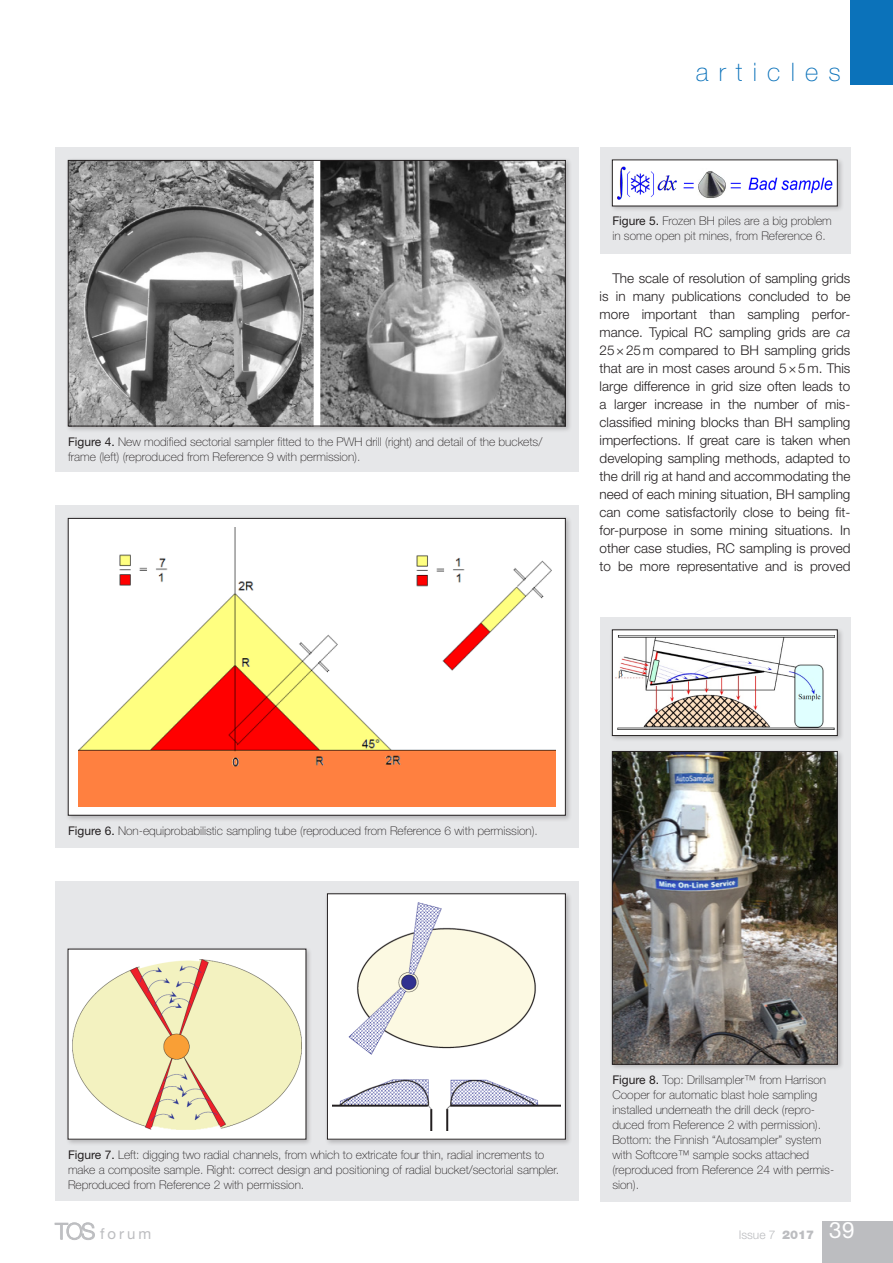
<style>
.page{position:relative;width:893px;height:1263px;background:#fff}
.page>*{position:absolute;margin:0;border:0;box-sizing:border-box;transform-origin:0 0}
.t1{font:100 25.5px "Helvetica Neue LT Std";letter-spacing:.4em;color:#0b72ba}
.t2{font:15px "Helvetica Neue LT Std";letter-spacing:.2em;color:#bcbdc0}
.Body{font:300 13.5px/18px "Helvetica Neue";color:#231f20;text-align:justify}
.t3{font:100 12px/15px "Helvetica Neue LT Std";color:#231f20}
.t4{font:300 12px "Helvetica Neue";color:#bcbdc0}
.s1{font-weight:400}
.s2{font-style:italic}
.s3{font-family:"Helvetica Neue";font-weight:300;font-size:22.5px}
.s4{font-family:"Helvetica Neue LT Std";font-weight:900}
.s5{font-family:"Helvetica Neue LT Std";font-weight:400;font-size:22.5px;color:#fff}
</style>
<div class="page">
<div style="left:822px;top:1221px;width:71px;height:42px;background:#bcbdc0"></div>
<div style="left:850px;top:0;width:43px;height:85px;background:#0b72ba"></div>
<svg style="left:54px;top:1222px;width:41px;height:18px"></svg>
<div style="left:55px;top:147px;width:523px;height:324px;background:#e6e7e9"></div>
<div style="left:65px;top:158px;width:507px;height:275px;background:#231f20;opacity:.25"></div>
<img style="left:70px;top:162px;width:494px;height:262px">
<div style="left:68px;top:160px;width:498px;height:266px;border:1px solid #231f20"></div>
<div style="left:600px;top:147px;width:250px;height:106px;background:#e6e7e9"></div>
<div style="left:610px;top:157px;width:234px;height:56px;background:#231f20;opacity:.25"></div>
<div style="left:612px;top:160px;width:225px;height:46px;background:#fff"></div>
<img style="left:617px;top:166px;width:215px;height:33px">
<div style="left:55px;top:505px;width:523px;height:342px;background:#e6e7e9"></div>
<div style="left:65px;top:516px;width:507px;height:306px;background:#231f20;opacity:.25"></div>
<div style="left:68px;top:518px;width:497px;height:297px;background:#fff"></div>
<img style="left:78px;top:527px;width:477px;height:279px">
<div style="left:68px;top:518px;width:498px;height:297px;border:1px solid #231f20"></div>
<div style="left:55px;top:881px;width:523px;height:320px;background:#e6e7e9"></div>
<div style="left:65px;top:946px;width:248px;height:200px;background:#231f20;opacity:.25"></div>
<div style="left:68px;top:949px;width:238px;height:190px;background:#fff"></div>
<img style="left:72px;top:959px;width:230px;height:170px">
<div style="left:325px;top:891px;width:247px;height:255px;background:#231f20;opacity:.25"></div>
<div style="left:327px;top:894px;width:238px;height:245px;background:#fff"></div>
<img style="left:333px;top:902px;width:227px;height:228px">
<div style="left:327px;top:893px;width:239px;height:246px;border:1px solid #231f20"></div>
<div style="left:600px;top:617px;width:250px;height:584px;background:#e6e7e9"></div>
<div style="left:610px;top:749px;width:234px;height:322px;background:#231f20;opacity:.25"></div>
<img style="left:614px;top:753px;width:221px;height:309px">
<div style="left:612px;top:751px;width:225px;height:313px;border:1px solid #231f20"></div>
<div style="left:610px;top:627px;width:234px;height:116px;background:#231f20;opacity:.25"></div>
<div style="left:612px;top:630px;width:225px;height:105px;background:linear-gradient(to right,#fff,#fff)"></div>
<img style="left:615px;top:636px;width:220px;height:93px">
<div style="left:612px;top:630px;width:225px;height:106px;border:1px solid #231f20"></div>
<h1 class="t1" style="left:696px;top:57px;width:147px">articles</h1>
<p class="t3" style="left:68px;top:434px;width:476px"><span class="s1">Figure 4.</span> New modified sectorial sampler fitted to the PWH drill (right) and detail of the buckets/ frame (left) (reproduced from Reference 9 with permission).</p>
<p class="t3" style="left:612px;top:214px;width:221px"><span class="s1">Figure 5.</span> Frozen BH piles are a big problem in some open pit mines, from Reference 6.</p>
<p class="Body" style="left:600px;top:269px;width:252px;text-indent:13px">The scale of resolution of sampling grids is in many publications concluded to be more important than sampling perfor&shy;mance. Typical RC sampling grids are <span class="s2">ca </span>25×25m compared to BH sampling grids that are in most cases around 5×5m. This large difference in grid size often leads to a larger increase in the number of mis&shy;classified mining blocks than BH sampling imperfections. If great care is taken when developing sampling methods, adapted to the drill rig at hand and accommodating the need of each mining situation, BH sampling can come satisfactorily close to being fit&shy;for-purpose in some mining situations. In other case studies, RC sampling is proved to be more representative and is proved</p>
<p class="t3" style="left:68px;top:823px;width:471px"><span class="s1">Figure 6.</span> Non-equiprobabilistic sampling tube (reproduced from Reference 6 with permission).</p>
<p class="t3" style="left:68px;top:1147px;width:493px"><span class="s1">Figure 7.</span> Left: digging two radial channels, from which to extricate four thin, radial increments to make a composite sample. Right: correct design and positioning of radial bucket/sectorial sampler.<br>Reproduced from Reference 2 with permission.</p>
<p class="t3" style="left:612px;top:1072px;width:223px"><span class="s1">Figure 8.</span> Top: Drillsampler™ from Harrison Cooper for automatic blast hole sampling installed underneath the drill deck (repro&shy;duced from Reference 2 with permission).<br>Bottom: the Finnish “Autosampler” system with Softcore™ sample socks attached (reproduced from Reference 24 with permis&shy;sion).</p>
<p class="t2" style="left:55px;top:1225px;width:97px"><span class="s3">TOS</span> forum</p>
<p class="t4" style="left:739px;top:1228px;width:118px">Issue 7 <span class="s4">2017</span> <span class="s5">39</span></p>
</div>
